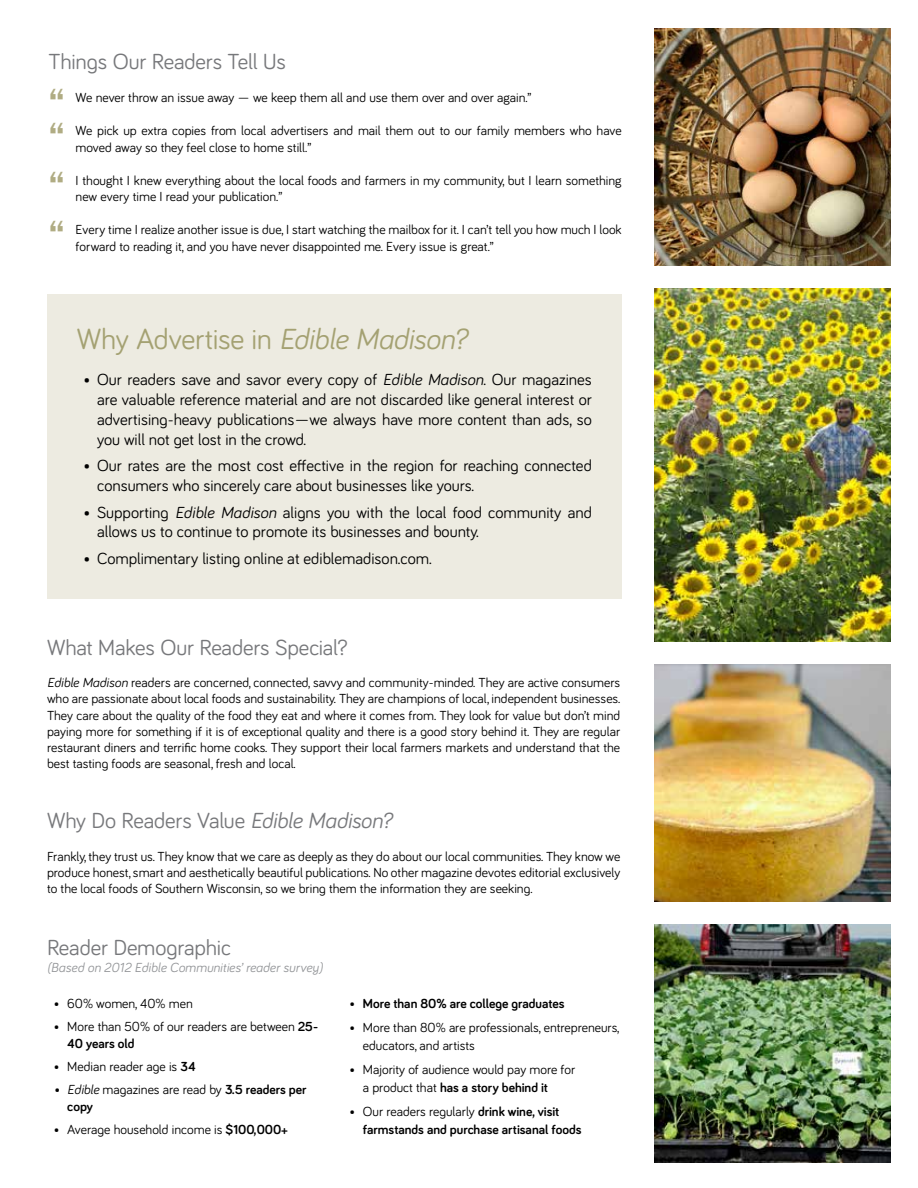
<style>
.page{position:relative;width:918px;height:1188px;background:#fff}
.page>*{position:absolute;margin:0;border:0;box-sizing:border-box;transform-origin:0 0}
.t1{font:600 37.5px "Franklin Gothic";color:#b0ac83}
.t2{font:30px "Bariol";letter-spacing:-.015em;color:#a4a172}
.t3{font:22.5px "Bariol";letter-spacing:-.01em;color:#77787b}
.t4{font:16.5px/19.8px "Bariol";color:#000}
.t5{font:13.5px/16.2px "Bariol";color:#000}
.t6{font:700 13.5px/17.7px "Bariol";color:#000}
.t7{font:italic 13.5px "Bariol";color:#939598}
.s1{font-style:italic}
.s2{font-weight:700}
.s3{font-weight:400}
</style>
<div class="page">
<div style="left:47px;top:294px;width:575px;height:304px;background:#edebe1"></div>
<img style="left:655px;top:664px;width:236px;height:238px">
<img style="left:655px;top:925px;width:236px;height:237px">
<img style="left:655px;top:288px;width:236px;height:354px">
<img style="left:655px;top:28px;width:236px;height:238px">
<h3 class="t3" style="left:49px;top:47px;width:239px">Things Our Readers Tell Us</h3>
<p class="t5" style="left:76px;top:89px;width:457px">We never throw an issue away — we keep them all and use them over and over again.”</p>
<p class="t5" style="left:76px;top:122px;width:548px">We pick up extra copies from local advertisers and mail them out to our family members who have moved away so they feel close to home still.”</p>
<p class="t5" style="left:76px;top:171px;width:548px">I thought I knew everything about the local foods and farmers in my community, but I learn something new every time I read your publication.”</p>
<p class="t5" style="left:76px;top:221px;width:548px">Every time I realize another issue is due, I start watching the mailbox for it. I can’t tell you how much I look forward to reading it, and you have never disappointed me. Every issue is great.”</p>
<h1 class="t1" style="left:49px;top:78px;width:18px">“</h1>
<h1 class="t1" style="left:49px;top:113px;width:18px">“</h1>
<h1 class="t1" style="left:49px;top:161px;width:18px">“</h1>
<h1 class="t1" style="left:49px;top:210px;width:18px">“</h1>
<h2 class="t2" style="left:77px;top:318px;width:392px">Why Advertise in <span class="s1">Edible Madison?</span></h2>
<p class="t4" style="left:97px;top:369px;width:496px;text-align:justify;text-indent:-13px">• Our readers save and savor every copy of <span class="s1">Edible Madison</span>. Our magazines are valuable reference material and are not discarded like general interest or advertising-heavy publications—we always have more content than ads, so you will not get lost in the crowd.</p>
<p class="t4" style="left:97px;top:455px;width:496px;text-indent:-13px">• Our rates are the most cost effective in the region for reaching connected consumers who sincerely care about businesses like yours.</p>
<p class="t4" style="left:97px;top:501px;width:496px;text-indent:-13px">• Supporting <span class="s1">Edible Madison</span> aligns you with the local food community and allows us to continue to promote its businesses and bounty.</p>
<p class="t4" style="left:84px;top:548px;width:350px">• Complimentary listing online at ediblemadison.com.</p>
<h3 class="t3" style="left:47px;top:632px;width:302px">What Makes Our Readers Special?</h3>
<p class="t5" style="left:47px;top:674px;width:575px;text-align:justify"><span class="s1">Edible Madison</span> readers are concerned, connected, savvy and community-minded. They are active consumers who are passionate about local foods and sustainability. They are champions of local, independent businesses.<br>They care about the quality of the food they eat and where it comes from. They look for value but don’t mind paying more for something if it is of exceptional quality and there is a good story behind it. They are regular restaurant diners and terrific home cooks. They support their local farmers markets and understand that the best tasting foods are seasonal, fresh and local.</p>
<h3 class="t3" style="left:47px;top:805px;width:347px">Why Do Readers Value <span class="s1">Edible Madison?</span></h3>
<p class="t5" style="left:47px;top:847px;width:575px;text-align:justify">Frankly, they trust us. They know that we care as deeply as they do about our local communities. They know we produce honest, smart and aesthetically beautiful publications. No other magazine devotes editorial exclusively to the local foods of Southern Wisconsin, so we bring them the information they are seeking.</p>
<h3 class="t3" style="left:47px;top:932px;width:186px">Reader Demographic</h3>
<p class="t7" style="left:47px;top:958px;width:277px">(Based on 2012 Edible Communities’ reader survey)</p>
<p class="t5" style="left:54px;top:995px;width:141px">• 60% women, 40% men</p>
<p class="t5" style="left:67px;top:1018px;width:252px;text-indent:-14px">• More than 50% of our readers are between <span class="s2">25-<br>40 years old</span></p>
<p class="t5" style="left:54px;top:1058px;width:143px">• Median reader age is <span class="s2">34</span></p>
<p class="t5" style="left:67px;top:1081px;width:241px;text-indent:-14px"><span class="s1">• Edible</span> magazines are read by <span class="s2">3.5 readers per copy</span></p>
<p class="t5" style="left:54px;top:1121px;width:235px">• Average household income is <span class="s2">$100,000+</span></p>
<p class="t6" style="left:349px;top:994px;width:217px">• More than 80% are college graduates</p>
<p class="t5" style="left:363px;top:1018px;width:258px;line-height:17.7px;text-indent:-14px">• More than 80% are professionals, entrepreneurs, educators, and artists</p>
<p class="t5" style="left:363px;top:1060px;width:214px;line-height:17.7px;text-indent:-14px">• Majority of audience would pay more for a product that <span class="s2">has a story behind it</span></p>
<p class="t6" style="left:363px;top:1102px;width:220px;text-indent:-14px"><span class="s3">• Our readers regularly</span> drink wine, visit farmstands and purchase artisanal foods</p>
</div>
